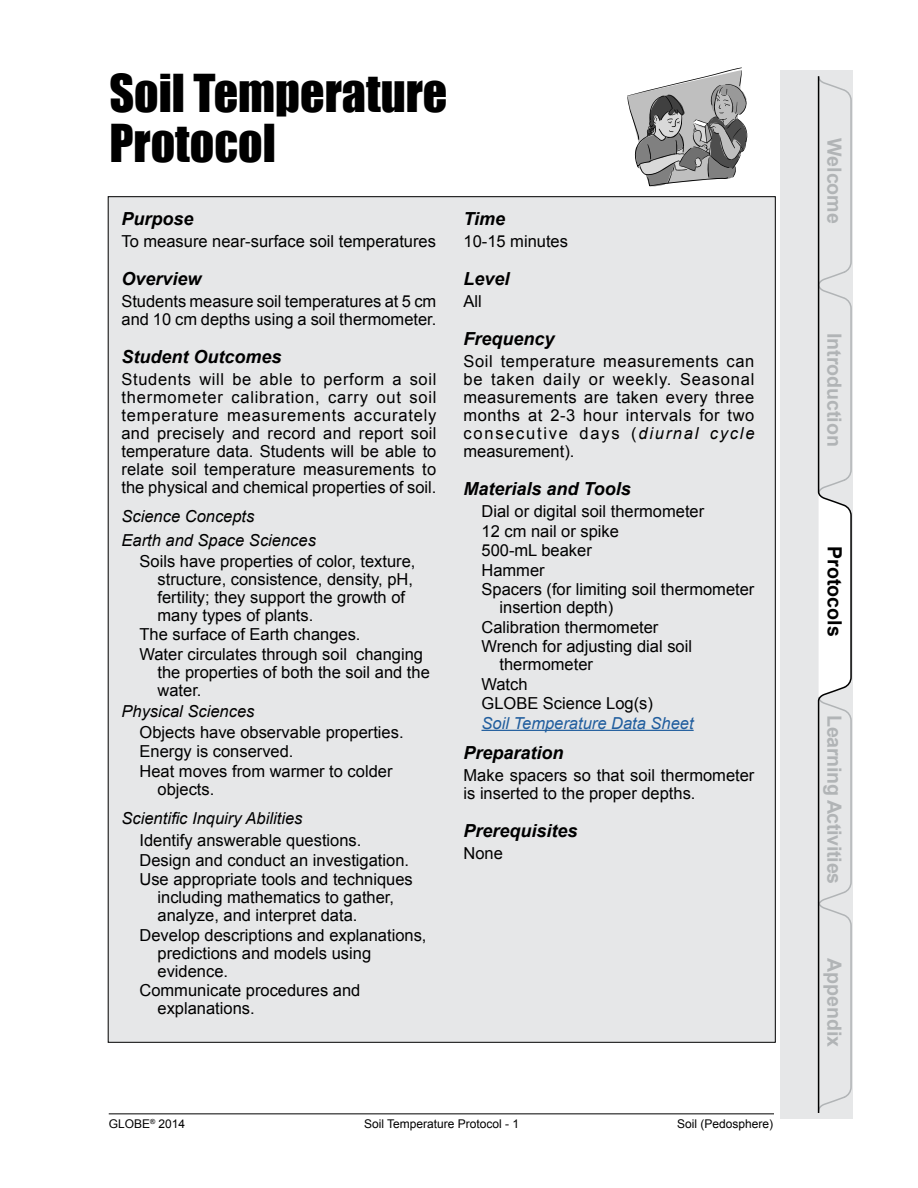
<style>
.page{position:relative;width:918px;height:1188px;background:#fff}
.page>*{position:absolute;margin:0;border:0;box-sizing:border-box;transform-origin:0 0}
.t1{font:48px/51px "Impact";color:#000}
.t2{font:700 19.65px "Arial";color:#b1b4b6}
.t3{font:700 19.65px "Arial";color:#000}
.t4{font:italic 700 18px "Arial";color:#000}
.t5{font:16.5px/18px "Arial";color:#000}
.t6{font:italic 16.5px/24px "Arial";color:#000}
.t7{font:italic 16.5px "Arial";color:#215e9e}
.t8{font:12px "Arial";color:#000}
.s1{font-style:italic}
</style>
<div class="page">
<hr style="left:109px;top:1113px;width:665px;height:1px;background:#000">
<div style="left:780px;top:70px;width:73px;height:1049px;background:#e6e7e8"></div>
<svg style="left:817px;top:76px;width:35px;height:1037px"></svg>
<div style="left:108px;top:197px;width:667px;height:845px;background:#e6e7e8"></div>
<svg style="left:627px;top:68px;width:120px;height:118px"></svg>
<hr style="left:482px;top:730px;width:212px;height:1px;background:#215e9e">
<h1 class="t1" style="left:110px;top:66px;width:339px">Soil Temperature<br>Protocol</h1>
<p class="t4" style="left:122px;top:206px;width:74px">Purpose</p>
<p class="t5" style="left:122px;top:232px;width:316px">To measure near-surface soil temperatures</p>
<p class="t4" style="left:122px;top:266px;width:82px">Overview</p>
<p class="t5" style="left:122px;top:292px;width:316px">Students measure soil temperatures at 5 cm and 10 cm depths using a soil thermometer.</p>
<p class="t4" style="left:122px;top:344px;width:162px">Student Outcomes</p>
<p class="t5" style="left:122px;top:370px;width:317px;text-align:justify">Students will be able to perform a soil thermometer calibration, carry out soil temperature measurements accurately and precisely and record and report soil temperature data. Students will be able to relate soil temperature measurements to the physical and chemical properties of soil.</p>
<p class="t6" style="left:122px;top:504px;width:196px">Science Concepts<br>Earth and Space Sciences</p>
<p class="t5" style="left:158px;top:552px;width:260px;text-indent:-18px">Soils have properties of color, texture, structure, consistence, density, pH, fertility; they support the growth of many types of plants.</p>
<p class="t5" style="left:140px;top:625px;width:285px;line-height:19.5px">The surface of Earth changes.<br>Water circulates through soil changing</p>
<p class="t5" style="left:158px;top:663px;width:274px">the properties of both the soil and the water.</p>
<p class="t6" style="left:122px;top:699px;width:134px">Physical Sciences</p>
<p class="t5" style="left:140px;top:723px;width:266px;line-height:19.5px">Objects have observable properties.<br>Energy is conserved.<br>Heat moves from warmer to colder</p>
<p class="t5" style="left:158px;top:780px;width:58px">objects.</p>
<p class="t6" style="left:122px;top:806px;width:182px">Scientific Inquiry Abilities</p>
<p class="t5" style="left:140px;top:831px;width:275px;line-height:19.5px">Identify answerable questions.<br>Design and conduct an investigation.<br>Use appropriate tools and techniques</p>
<p class="t5" style="left:158px;top:889px;width:238px">including mathematics to gather, analyze, and interpret data.</p>
<p class="t5" style="left:158px;top:926px;width:271px;text-indent:-18px">Develop descriptions and explanations, predictions and models using evidence.</p>
<p class="t5" style="left:158px;top:982px;width:204px;text-indent:-18px">Communicate procedures and explanations.</p>
<p class="t4" style="left:464px;top:206px;width:43px">Time</p>
<p class="t5" style="left:464px;top:232px;width:106px">10-15 minutes</p>
<p class="t4" style="left:464px;top:266px;width:48px">Level</p>
<p class="t5" style="left:464px;top:292px;width:20px">All</p>
<p class="t4" style="left:464px;top:326px;width:93px">Frequency</p>
<p class="t5" style="left:464px;top:352px;width:293px;text-align:justify">Soil temperature measurements can be taken daily or weekly. Seasonal measurements are taken every three months at 2-3 hour intervals for two consecutive days (<span class="s1">diurnal cycle </span>measurement).</p>
<p class="t4" style="left:464px;top:476px;width:169px">Materials and Tools</p>
<p class="t5" style="left:482px;top:502px;width:274px;line-height:19.5px">Dial or digital soil thermometer<br>12 cm nail or spike<br>500-mL beaker<br>Hammer<br>Spacers (for limiting soil thermometer</p>
<p class="t5" style="left:482px;top:598px;width:212px;line-height:19.5px;text-indent:18px">insertion depth)<br>Calibration thermometer<br>Wrench for adjusting dial soil</p>
<p class="t5" style="left:482px;top:655px;width:173px;line-height:19.5px;text-indent:18px">thermometer<br>Watch<br>GLOBE Science Log(s)</p>
<p class="t7" style="left:482px;top:712px;width:214px">Soil Temperature Data Sheet</p>
<p class="t4" style="left:464px;top:740px;width:102px">Preparation</p>
<p class="t5" style="left:464px;top:766px;width:292px">Make spacers so that soil thermometer is inserted to the proper depths.</p>
<p class="t4" style="left:464px;top:818px;width:116px">Prerequisites</p>
<p class="t5" style="left:464px;top:844px;width:41px">None</p>
<p class="t8" style="left:109px;top:1116px;width:78px">GLOBE<sup>®</sup> 2014</p>
<p class="t8" style="left:364px;top:1116px;width:157px">Soil Temperature Protocol - 1</p>
<p class="t8" style="left:677px;top:1116px;width:98px">Soil (Pedosphere)</p>
<p class="t2" style="left:847px;top:138px;width:87px;rotate:90deg">Welcome</p>
<p class="t2" style="left:847px;top:333px;width:116px;rotate:90deg">Introduction</p>
<p class="t3" style="left:848px;top:546px;width:92px;rotate:90deg">Protocols</p>
<p class="t2" style="left:848px;top:715px;width:171px;rotate:90deg">Learning Activities</p>
<p class="t2" style="left:848px;top:958px;width:91px;rotate:90deg">Appendix</p>
</div>
